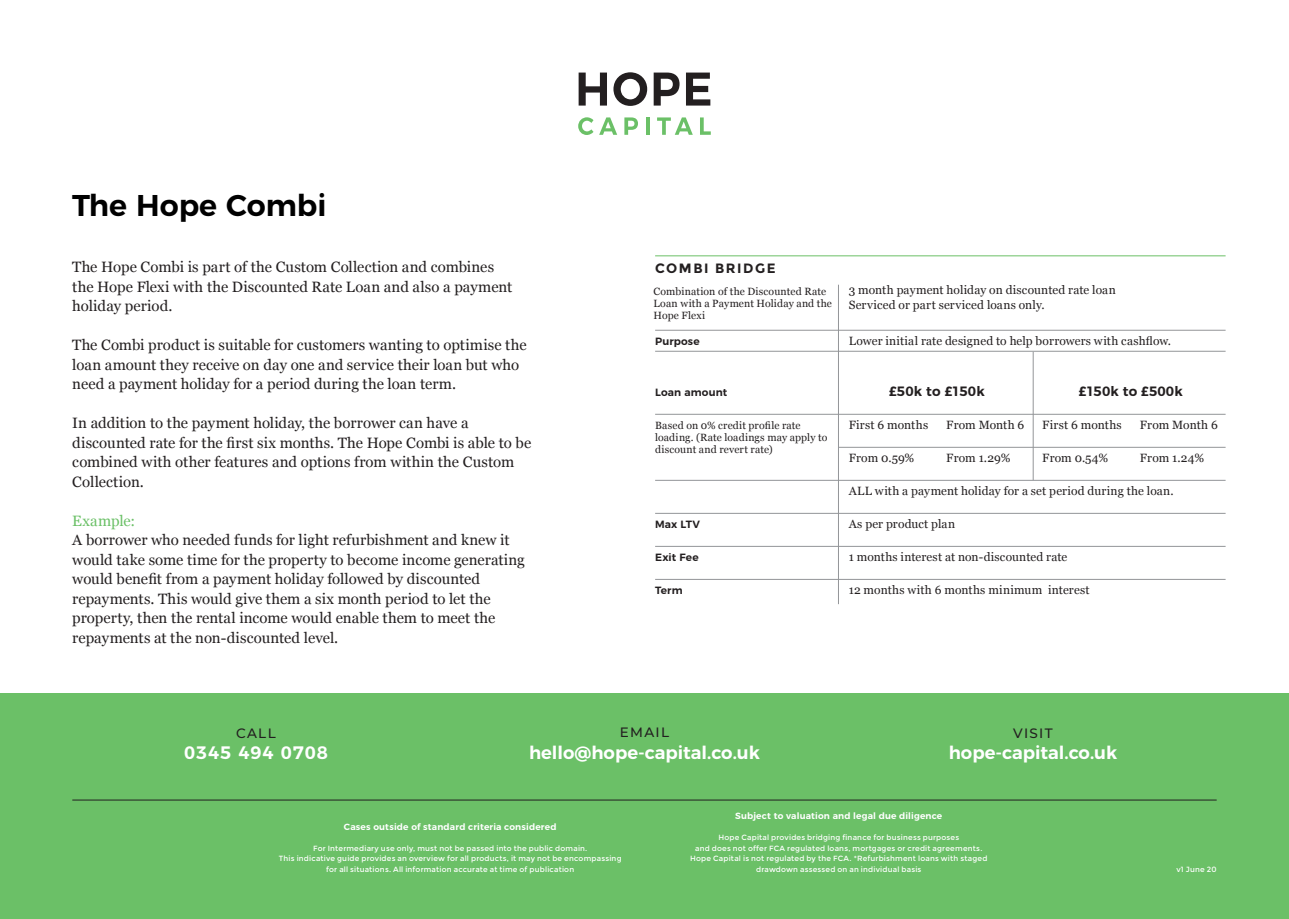
<style>
.page{position:relative;width:1289px;height:919px;background:#fff}
.page>*{position:absolute;margin:0;border:0;box-sizing:border-box;transform-origin:0 0}
.t1{font:600 30px "Montserrat";color:#000}
.t2{font:600 18px "Montserrat";color:#fff}
.t3{font:600 18px "Montserrat";letter-spacing:.05em;color:#fff}
.t4{font:15px/19.5px "Georgia";letter-spacing:-.005em;color:#231f20}
.t5{font:600 13.5px "Montserrat";letter-spacing:.005em;color:#231f20}
.t6{font:500 13.5px "Montserrat";letter-spacing:.1em;color:#231f20}
.t7{font:700 13.5px "Montserrat";letter-spacing:.115em;color:#231f20}
.t8{font:12px/15px "Georgia";letter-spacing:.01em;color:#231f20}
.t9{font:10.5px/12px "Georgia";letter-spacing:.01em;color:#231f20}
.t10{font:600 10.5px "Montserrat";letter-spacing:.01em;color:#231f20}
.t11{font:600 9px "Montserrat";letter-spacing:.015em;color:#fff}
.t12{font:7.5px/10.5px "Montserrat";letter-spacing:.025em;color:#fff;text-align:center}
.s1{color:#6bc067}
</style>
<div class="page">
<div style="left:0;top:693px;width:1288px;height:225px;background:#6bc067"></div>
<hr style="left:72px;top:799px;width:1144px;height:1px;background:#231f20">
<svg style="left:578px;top:117px;width:15px;height:18px"></svg>
<svg style="left:599px;top:117px;width:18px;height:18px"></svg>
<svg style="left:624px;top:117px;width:14px;height:18px"></svg>
<hr style="left:646px;top:117px;width:3px;height:18px;background:#6bc067">
<svg style="left:657px;top:117px;width:35px;height:18px"></svg>
<svg style="left:700px;top:117px;width:10px;height:18px"></svg>
<svg style="left:578px;top:73px;width:29px;height:33px"></svg>
<svg style="left:613px;top:72px;width:34px;height:34px"></svg>
<svg style="left:653px;top:73px;width:26px;height:33px"></svg>
<svg style="left:686px;top:73px;width:24px;height:33px"></svg>
<hr style="left:655px;top:255px;width:570px;height:1px;background:#6bc067">
<hr style="left:655px;top:330px;width:570px;height:1px;background:#939598">
<hr style="left:655px;top:351px;width:570px;height:1px;background:#939598">
<hr style="left:655px;top:414px;width:570px;height:1px;background:#939598">
<hr style="left:655px;top:447px;width:570px;height:1px;background:#939598">
<hr style="left:655px;top:480px;width:570px;height:1px;background:#939598">
<hr style="left:655px;top:513px;width:570px;height:1px;background:#939598">
<hr style="left:655px;top:546px;width:570px;height:1px;background:#939598">
<hr style="left:655px;top:579px;width:570px;height:1px;background:#939598">
<div style="left:655px;top:421px;width:183px;height:34px;background:#fff"></div>
<hr style="left:838px;top:285px;width:1px;height:319px;background:#939598">
<hr style="left:1032px;top:352px;width:1px;height:128px;background:#939598">
<p class="t1" style="left:72px;top:181px;width:256px">The Hope Combi</p>
<p class="t4" style="left:72px;top:256px;width:441px">The Hope Combi is part of the Custom Collection and combines the Hope Flexi with the Discounted Rate Loan and also a payment holiday period.</p>
<p class="t4" style="left:72px;top:334px;width:456px">The Combi product is suitable for customers wanting to optimise the loan amount they receive on day one and service their loan but who need a payment holiday for a period during the loan term.</p>
<p class="t4" style="left:72px;top:412px;width:460px">In addition to the payment holiday, the borrower can have a discounted rate for the first six months. The Hope Combi is able to be combined with other features and options from within the Custom Collection.</p>
<p class="t4" style="left:72px;top:510px;width:454px"><span class="s1">Example:<br></span>A borrower who needed funds for light refurbishment and knew it would take some time for the property to become income generating would benefit from a payment holiday followed by discounted repayments. This would give them a six month period to let the property, then the rental income would enable them to meet the repayments at the non-discounted level.</p>
<p class="t7" style="left:655px;top:260px;width:122px">COMBI BRIDGE</p>
<p class="t9" style="left:653px;top:284px;width:180px">Combination of the Discounted Rate<br>Loan with a Payment Holiday and the<br>Hope Flexi</p>
<p class="t8" style="left:848px;top:282px;width:268px">3 month payment holiday on discounted rate loan<br>Serviced or part serviced loans only.</p>
<p class="t10" style="left:655px;top:333px;width:46px">Purpose</p>
<p class="t8" style="left:848px;top:333px;width:324px">Lower initial rate designed to help borrowers with cashflow.</p>
<p class="t10" style="left:655px;top:384px;width:74px">Loan amount</p>
<p class="t5" style="left:889px;top:380px;width:97px">£50k to £150k</p>
<p class="t5" style="left:1078px;top:380px;width:105px">£150k to £500k</p>
<p class="t10" style="left:655px;top:417px;width:92px">Di cou ted Rate</p>
<p class="t8" style="left:848px;top:417px;width:81px">First 6 months</p>
<p class="t8" style="left:946px;top:417px;width:80px">From Month 6</p>
<p class="t8" style="left:1042px;top:417px;width:81px">First 6 months</p>
<p class="t8" style="left:1139px;top:417px;width:80px">From Month 6</p>
<p class="t8" style="left:848px;top:450px;width:67px">From 0.59%</p>
<p class="t8" style="left:946px;top:450px;width:66px">From 1.29%</p>
<p class="t8" style="left:1042px;top:450px;width:67px">From 0.54%</p>
<p class="t8" style="left:1139px;top:450px;width:66px">From 1.24%</p>
<p class="t8" style="left:848px;top:483px;width:326px">ALL with a payment holiday for a set period during the loan.</p>
<p class="t10" style="left:655px;top:516px;width:46px">Max LTV</p>
<p class="t8" style="left:848px;top:516px;width:108px">As per product plan</p>
<p class="t10" style="left:655px;top:549px;width:45px">Exit Fee</p>
<p class="t8" style="left:848px;top:549px;width:220px">1 months interest at non-discounted rate</p>
<p class="t10" style="left:655px;top:582px;width:29px">Term</p>
<p class="t8" style="left:848px;top:582px;width:242px">12 months with 6 months minimum interest</p>
<p class="t9" style="left:655px;top:419px;width:174px">Based on 0% credit profile rate loading. (Rate loadings may apply to discount and revert rate)</p>
<p class="t6" style="left:236px;top:723px;width:41px">CALL</p>
<p class="t3" style="left:184px;top:738px;width:145px">0345 494 0708</p>
<p class="t6" style="left:619px;top:722px;width:51px">EMAIL</p>
<p class="t2" style="left:529px;top:737px;width:232px">hello@hope-capital.co.uk</p>
<p class="t6" style="left:1013px;top:723px;width:41px">VISIT</p>
<p class="t2" style="left:948px;top:738px;width:170px">hope-capital.co.uk</p>
<p class="t11" style="left:344px;top:819px;width:214px">Cases outside of standard criteria considered</p>
<p class="t12" style="left:279px;top:843px;width:344px">For Intermediary use only, must not be passed into the public domain.<br>This indicative guide provides an overview for all products, it may not be encompassing for all situations. All information accurate at time of publication</p>
<p class="t11" style="left:735px;top:808px;width:209px">Subject to valuation and legal due diligence</p>
<p class="t12" style="left:690px;top:832px;width:299px">Hope Capital provides bridging finance for business purposes<br>and does not offer FCA regulated loans, mortgages or credit agreements.<br>Hope Capital is not regulated by the FCA. *Refurbishment loans with staged drawdown assessed on an individual basis</p>
<p class="t12" style="left:1176px;top:864px;width:42px">v1 June 20</p>
</div>
